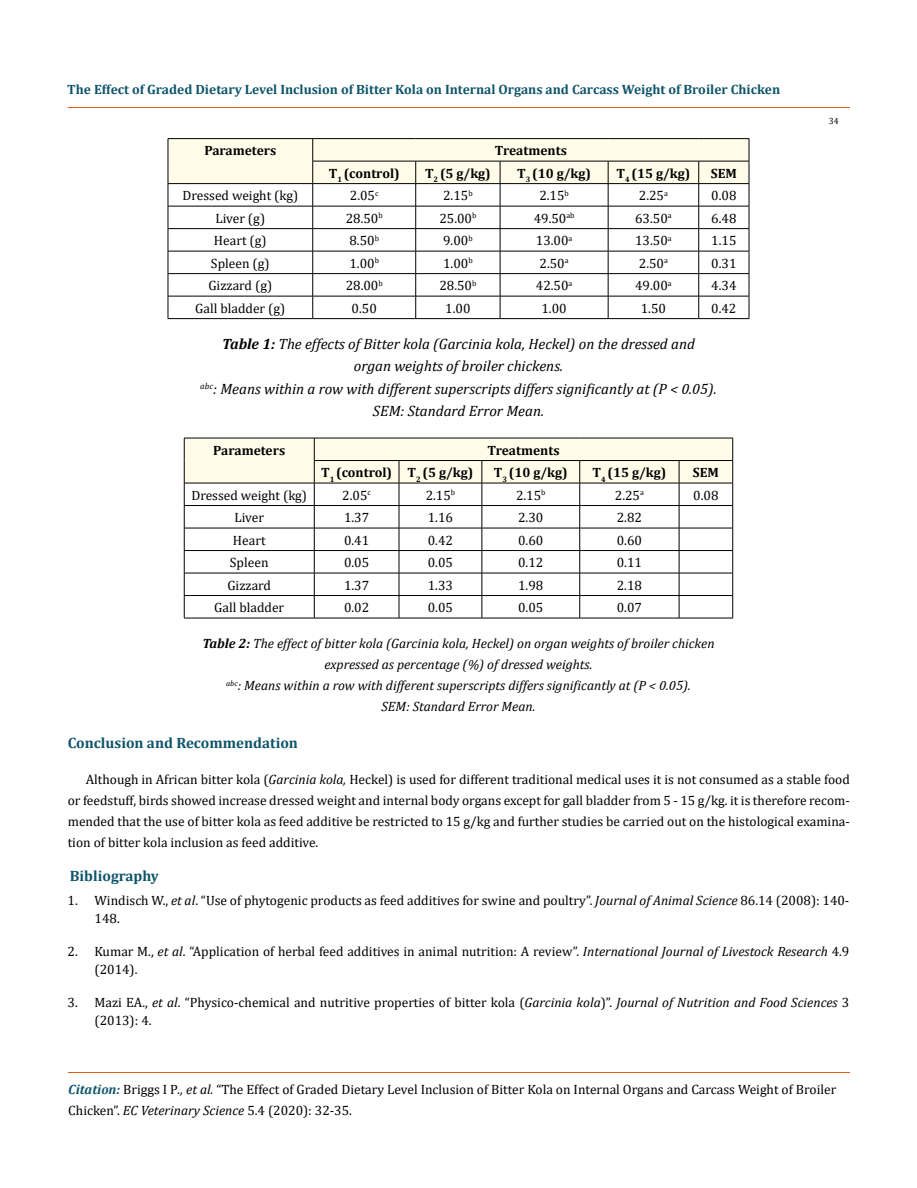
<style>
.page{position:relative;width:917px;height:1188px;background:#fff}
.page>*{position:absolute;margin:0;border:0;box-sizing:border-box;transform-origin:0 0}
.t1{font:italic 15px/22.5px "Cambria";color:#000;text-align:center}
.t2{font:700 15px "Cambria";color:#0e546a}
.t3{font:13.5px/21px "Cambria";color:#000}
.t4{font:italic 13.5px/21px "Cambria";color:#000;text-align:center}
.t5{font:700 13.5px "Cambria";color:#000}
.t6{font:700 13.5px "Cambria";color:#0e546a}
.t7{font:9px "Cambria";color:#000}
.s1{font-weight:700}
.s2{font-style:italic}
.s3{font-weight:700;font-style:italic;color:#0e546a}
</style>
<div class="page">
<hr style="left:68px;top:108px;width:781px;height:1px;background:#e05d1a">
<hr style="left:68px;top:1073px;width:781px;height:1px;background:#e05d1a">
<hr style="left:168px;top:138px;width:145px;height:1px;background:#000">
<hr style="left:313px;top:138px;width:103px;height:1px;background:#000">
<hr style="left:416px;top:138px;width:84px;height:1px;background:#000">
<hr style="left:500px;top:138px;width:108px;height:1px;background:#000">
<hr style="left:608px;top:138px;width:90px;height:1px;background:#000">
<hr style="left:698px;top:138px;width:51px;height:1px;background:#000">
<svg style="left:168px;top:139px;width:581px;height:179px"></svg>
<hr style="left:168px;top:318px;width:145px;height:1px;background:#000">
<hr style="left:313px;top:318px;width:103px;height:1px;background:#000">
<hr style="left:416px;top:318px;width:84px;height:1px;background:#000">
<hr style="left:500px;top:318px;width:108px;height:1px;background:#000">
<hr style="left:608px;top:318px;width:90px;height:1px;background:#000">
<hr style="left:698px;top:318px;width:51px;height:1px;background:#000">
<svg style="left:184px;top:438px;width:549px;height:180px"></svg>
<hr style="left:184px;top:618px;width:130px;height:1px;background:#000">
<hr style="left:314px;top:618px;width:85px;height:1px;background:#000">
<hr style="left:399px;top:618px;width:83px;height:1px;background:#000">
<hr style="left:482px;top:618px;width:97px;height:1px;background:#000">
<hr style="left:579px;top:618px;width:100px;height:1px;background:#000">
<hr style="left:679px;top:618px;width:54px;height:1px;background:#000">
<p class="t6" style="left:67px;top:80px;width:714px">The Effect of Graded Dietary Level Inclusion of Bitter Kola on Internal Organs and Carcass Weight of Broiler Chicken</p>
<p class="t5" style="left:204px;top:141px;width:73px">Parameters</p>
<p class="t5" style="left:495px;top:141px;width:73px">Treatments</p>
<p class="t5" style="left:329px;top:163px;width:72px">T<sub>1</sub> (control)</p>
<p class="t5" style="left:425px;top:163px;width:67px">T<sub>2</sub> (5 g/kg)</p>
<p class="t5" style="left:517px;top:163px;width:75px">T<sub>3</sub> (10 g/kg)</p>
<p class="t5" style="left:616px;top:163px;width:75px">T<sub>4</sub> (15 g/kg)</p>
<p class="t5" style="left:710px;top:163px;width:28px">SEM</p>
<p class="t3" style="left:182px;top:185px;width:117px">Dressed weight (kg)</p>
<p class="t3" style="left:350px;top:185px;width:30px">2.05<sup>c</sup></p>
<p class="t3" style="left:443px;top:185px;width:31px">2.15<sup>b</sup></p>
<p class="t3" style="left:539px;top:185px;width:31px">2.15<sup>b</sup></p>
<p class="t3" style="left:639px;top:185px;width:31px">2.25<sup>a</sup></p>
<p class="t3" style="left:711px;top:185px;width:27px">0.08</p>
<p class="t3" style="left:215px;top:207px;width:51px">Liver (g)</p>
<p class="t3" style="left:346px;top:207px;width:38px">28.50<sup>b</sup></p>
<p class="t3" style="left:439px;top:207px;width:38px">25.00<sup>b</sup></p>
<p class="t3" style="left:533px;top:207px;width:42px">49.50<sup>ab</sup></p>
<p class="t3" style="left:635px;top:207px;width:38px">63.50<sup>a</sup></p>
<p class="t3" style="left:711px;top:207px;width:27px">6.48</p>
<p class="t3" style="left:214px;top:230px;width:54px">Heart (g)</p>
<p class="t3" style="left:349px;top:230px;width:31px">8.50<sup>b</sup></p>
<p class="t3" style="left:443px;top:230px;width:31px">9.00<sup>b</sup></p>
<p class="t3" style="left:536px;top:230px;width:38px">13.00<sup>a</sup></p>
<p class="t3" style="left:635px;top:230px;width:38px">13.50<sup>a</sup></p>
<p class="t3" style="left:711px;top:230px;width:27px">1.15</p>
<p class="t3" style="left:211px;top:252px;width:60px">Spleen (g)</p>
<p class="t3" style="left:349px;top:252px;width:31px">1.00<sup>b</sup></p>
<p class="t3" style="left:443px;top:252px;width:31px">1.00<sup>b</sup></p>
<p class="t3" style="left:539px;top:252px;width:31px">2.50<sup>a</sup></p>
<p class="t3" style="left:639px;top:252px;width:31px">2.50<sup>a</sup></p>
<p class="t3" style="left:711px;top:252px;width:27px">0.31</p>
<p class="t3" style="left:208px;top:275px;width:65px">Gizzard (g)</p>
<p class="t3" style="left:346px;top:275px;width:38px">28.00<sup>b</sup></p>
<p class="t3" style="left:439px;top:275px;width:38px">28.50<sup>b</sup></p>
<p class="t3" style="left:536px;top:275px;width:38px">42.50<sup>a</sup></p>
<p class="t3" style="left:635px;top:275px;width:38px">49.00<sup>a</sup></p>
<p class="t3" style="left:711px;top:275px;width:27px">4.34</p>
<p class="t3" style="left:195px;top:297px;width:92px">Gall bladder (g)</p>
<p class="t3" style="left:351px;top:297px;width:27px">0.50</p>
<p class="t3" style="left:445px;top:297px;width:27px">1.00</p>
<p class="t3" style="left:541px;top:297px;width:27px">1.00</p>
<p class="t3" style="left:640px;top:297px;width:27px">1.50</p>
<p class="t3" style="left:711px;top:297px;width:27px">0.42</p>
<p class="t1" style="left:200px;top:332px;width:518px"><span class="s1">Table 1:</span> The effects of Bitter kola (Garcinia kola, Heckel) on the dressed and<br>organ weights of broiler chickens.<br><sup>abc</sup>: Means within a row with different superscripts differs significantly at (P &lt; 0.05).<br>SEM: Standard Error Mean.</p>
<p class="t5" style="left:213px;top:440px;width:73px">Parameters</p>
<p class="t5" style="left:487px;top:440px;width:73px">Treatments</p>
<p class="t5" style="left:321px;top:463px;width:154px">T<sub>1</sub> (control) T<sub>2</sub> (5 g/kg)</p>
<p class="t5" style="left:494px;top:463px;width:75px">T<sub>3</sub> (10 g/kg)</p>
<p class="t5" style="left:592px;top:463px;width:75px">T<sub>4</sub> (15 g/kg)</p>
<p class="t5" style="left:692px;top:463px;width:28px">SEM</p>
<p class="t3" style="left:191px;top:484px;width:117px">Dressed weight (kg)</p>
<p class="t3" style="left:342px;top:484px;width:30px">2.05<sup>c</sup></p>
<p class="t3" style="left:425px;top:484px;width:31px">2.15<sup>b</sup></p>
<p class="t3" style="left:516px;top:484px;width:31px">2.15<sup>b</sup></p>
<p class="t3" style="left:615px;top:484px;width:31px">2.25<sup>a</sup></p>
<p class="t3" style="left:693px;top:484px;width:27px">0.08</p>
<p class="t3" style="left:234px;top:507px;width:31px">Liver</p>
<p class="t3" style="left:344px;top:507px;width:27px">1.37</p>
<p class="t3" style="left:428px;top:507px;width:27px">1.16</p>
<p class="t3" style="left:518px;top:507px;width:27px">2.30</p>
<p class="t3" style="left:616px;top:507px;width:27px">2.82</p>
<p class="t3" style="left:233px;top:529px;width:34px">Heart</p>
<p class="t3" style="left:344px;top:529px;width:27px">0.41</p>
<p class="t3" style="left:428px;top:529px;width:27px">0.42</p>
<p class="t3" style="left:518px;top:529px;width:27px">0.60</p>
<p class="t3" style="left:616px;top:529px;width:27px">0.60</p>
<p class="t3" style="left:230px;top:552px;width:40px">Spleen</p>
<p class="t3" style="left:344px;top:552px;width:27px">0.05</p>
<p class="t3" style="left:428px;top:552px;width:27px">0.05</p>
<p class="t3" style="left:518px;top:552px;width:27px">0.12</p>
<p class="t3" style="left:616px;top:552px;width:27px">0.11</p>
<p class="t3" style="left:227px;top:574px;width:45px">Gizzard</p>
<p class="t3" style="left:344px;top:574px;width:27px">1.37</p>
<p class="t3" style="left:428px;top:574px;width:27px">1.33</p>
<p class="t3" style="left:518px;top:574px;width:27px">1.98</p>
<p class="t3" style="left:616px;top:574px;width:27px">2.18</p>
<p class="t3" style="left:214px;top:597px;width:71px">Gall bladder</p>
<p class="t3" style="left:344px;top:597px;width:27px">0.02</p>
<p class="t3" style="left:428px;top:597px;width:27px">0.05</p>
<p class="t3" style="left:518px;top:597px;width:27px">0.05</p>
<p class="t3" style="left:616px;top:597px;width:27px">0.07</p>
<p class="t4" style="left:202px;top:633px;width:514px"><span class="s1">Table 2:</span> The effect of bitter kola (Garcinia kola, Heckel) on organ weights of broiler chicken expressed as percentage (%) of dressed weights.<br><sup>abc</sup>: Means within a row with different superscripts differs significantly at (P &lt; 0.05).<br>SEM: Standard Error Mean.</p>
<p class="t7" style="left:828px;top:116px;width:11px">34</p>
<p class="t2" style="left:68px;top:733px;width:232px">Conclusion and Recommendation</p>
<p class="t3" style="left:68px;top:769px;width:783px;text-align:justify;text-indent:18px">Although in African bitter kola (<span class="s2">Garcinia kola,</span> Heckel) is used for different traditional medical uses it is not consumed as a stable food or feedstuff, birds showed increase dressed weight and internal body organs except for gall bladder from 5 - 15 g/kg. it is therefore recom&shy;mended that the use of bitter kola as feed additive be restricted to 15 g/kg and further studies be carried out on the histological examina&shy;tion of bitter kola inclusion as feed additive.</p>
<p class="t2" style="left:70px;top:865px;width:91px">Bibliography</p>
<p class="t3" style="left:94px;top:892px;width:756px;line-height:18px;text-indent:-27px">1. Windisch W., <span class="s2">et al</span>. “Use of phytogenic products as feed additives for swine and poultry”. <span class="s2">Journal of Animal Science</span> 86.14 (2008): 140-<br>148.</p>
<p class="t3" style="left:95px;top:943px;width:756px;line-height:18px;text-indent:-27px">2. Kumar M., <span class="s2">et al</span>. “Application of herbal feed additives in animal nutrition: A review”. <span class="s2">International Journal of Livestock Research</span> 4.9 (2014).</p>
<p class="t3" style="left:94px;top:994px;width:756px;line-height:18px;text-indent:-27px">3. Mazi EA., <span class="s2">et al</span>. “Physico-chemical and nutritive properties of bitter kola (<span class="s2">Garcinia kola</span>)”. <span class="s2">Journal of Nutrition and Food Sciences</span> 3 (2013): 4.</p>
<p class="t3" style="left:68px;top:1079px;width:769px"><span class="s3">Citation:</span> Briggs I P<span class="s2">., et al.</span> “The Effect of Graded Dietary Level Inclusion of Bitter Kola on Internal Organs and Carcass Weight of Broiler<br>Chicken”. <span class="s2">EC Veterinary Science</span> 5.4 (2020): 32-35.</p>
</div>
